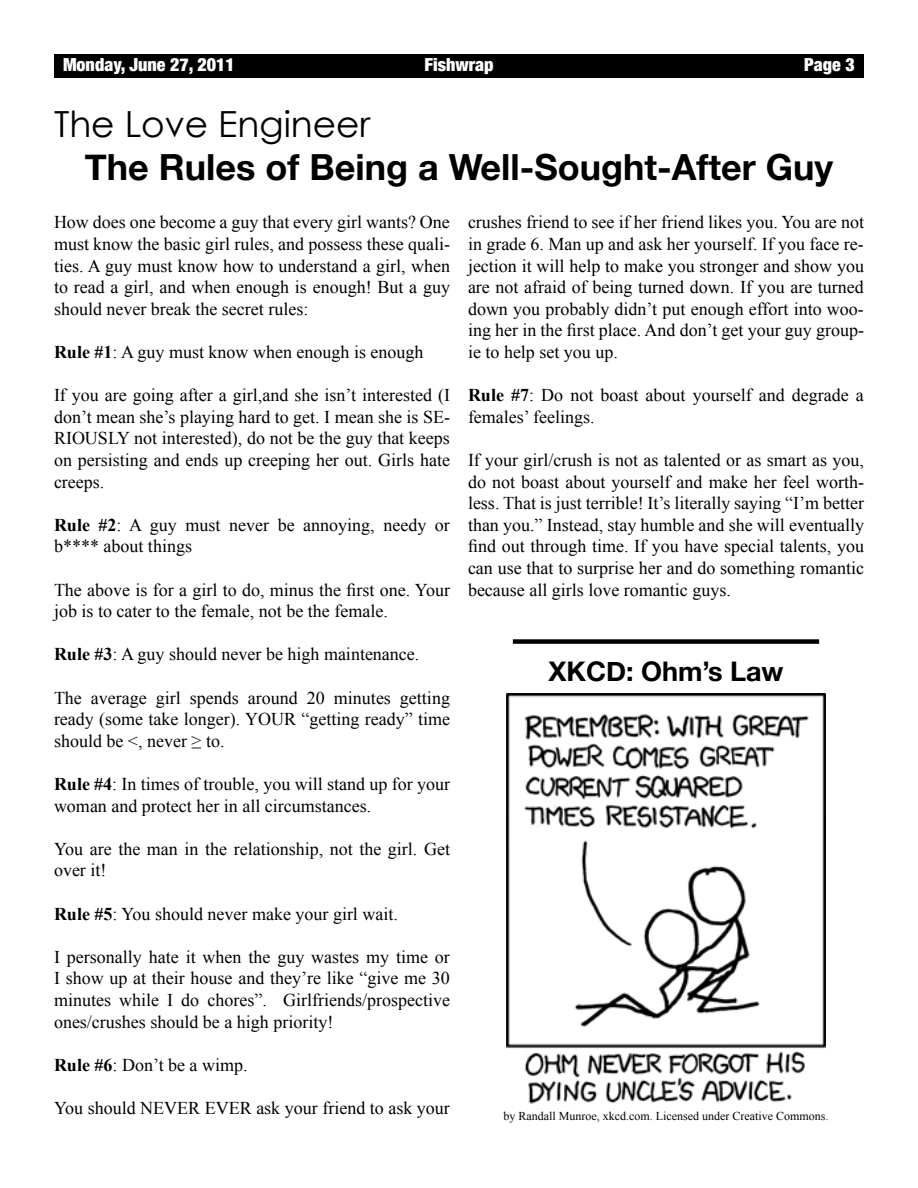
<style>
.page{position:relative;width:918px;height:1188px;background:#fff}
.page>*{position:absolute;margin:0;border:0;box-sizing:border-box;transform-origin:0 0}
.t1{font:700 36px "Helvetica Neue";color:#000}
.t2{font:36px "Century Gothic";color:#000}
.t3{font:700 27px "Helvetica Neue";color:#000}
.t4{font:18px/21.6px "Times New Roman";color:#000;text-align:justify}
.t5{font:900 condensed 18px "Helvetica Neue";color:#fff}
.t6{font:12px "Times New Roman";color:#000}
.s1{font-weight:700}
</style>
<div class="page">
<div style="left:54px;top:54px;width:810px;height:23px;background:#000"></div>
<div style="left:513px;top:639px;width:306px;height:5px;background:#000"></div>
<img style="left:507px;top:693px;width:318px;height:411px">
<p class="t5" style="left:63px;top:54px;width:173px">Monday, June 27, 2011</p>
<p class="t5" style="left:424px;top:54px;width:71px">Fishwrap</p>
<p class="t5" style="left:804px;top:54px;width:52px">Page 3</p>
<h1 class="t2" style="left:54px;top:99px;width:318px">The Love Engineer</h1>
<h1 class="t1" style="left:85px;top:145px;width:750px">The Rules of Being a Well-Sought-After Guy</h1>
<p class="t4" style="left:54px;top:211px;width:398px">How does one become a guy that every girl wants? One must know the basic girl rules, and possess these quali&shy;ties. A guy must know how to understand a girl, when to read a girl, and when enough is enough! But a guy should never break the secret rules:</p>
<p class="t4" style="left:54px;top:341px;width:371px"><span class="s1">Rule #1</span>: A guy must know when enough is enough</p>
<p class="t4" style="left:54px;top:384px;width:398px">If you are going after a girl,and she isn’t interested (I don’t mean she’s playing hard to get. I mean she is SE-RIOUSLY not interested), do not be the guy that keeps on persisting and ends up creeping her out. Girls hate creeps.</p>
<p class="t4" style="left:54px;top:514px;width:397px"><span class="s1">Rule #2</span>: A guy must never be annoying, needy or b**** about things</p>
<p class="t4" style="left:54px;top:579px;width:397px">The above is for a girl to do, minus the first one. Your job is to cater to the female, not be the female.</p>
<p class="t4" style="left:54px;top:643px;width:367px"><span class="s1">Rule #3</span>: A guy should never be high maintenance.</p>
<p class="t4" style="left:54px;top:687px;width:398px">The average girl spends around 20 minutes getting ready (some take longer). YOUR “getting ready” time should be &lt;, never ≥ to.</p>
<p class="t4" style="left:54px;top:773px;width:397px"><span class="s1">Rule #4</span>: In times of trouble, you will stand up for your woman and protect her in all circumstances.</p>
<p class="t4" style="left:54px;top:838px;width:398px">You are the man in the relationship, not the girl. Get over it!</p>
<p class="t4" style="left:54px;top:903px;width:345px"><span class="s1">Rule #5</span>: You should never make your girl wait.</p>
<p class="t4" style="left:54px;top:946px;width:398px">I personally hate it when the guy wastes my time or I show up at their house and they’re like “give me 30 minutes while I do chores”. Girlfriends/prospective ones/crushes should be a high priority!</p>
<p class="t4" style="left:54px;top:1054px;width:195px"><span class="s1">Rule #6</span>: Don’t be a wimp.</p>
<p class="t4" style="left:54px;top:1097px;width:397px">You should NEVER EVER ask your friend to ask your</p>
<p class="t4" style="left:468px;top:211px;width:398px">crushes friend to see if her friend likes you. You are not in grade 6. Man up and ask her yourself. If you face re&shy;jection it will help to make you stronger and show you are not afraid of being turned down. If you are turned down you probably didn’t put enough effort into woo&shy;ing her in the first place. And don’t get your guy group&shy;ie to help set you up.</p>
<p class="t4" style="left:468px;top:384px;width:397px"><span class="s1">Rule #7</span>: Do not boast about yourself and degrade a females’ feelings.</p>
<p class="t4" style="left:468px;top:449px;width:398px">If your girl/crush is not as talented or as smart as you, do not boast about yourself and make her feel worth&shy;less. That is just terrible! It’s literally saying “I’m better than you.” Instead, stay humble and she will eventually find out through time. If you have special talents, you can use that to surprise her and do something romantic because all girls love romantic guys.</p>
<h2 class="t3" style="left:548px;top:655px;width:237px">XKCD: Ohm’s Law</h2>
<p class="t6" style="left:504px;top:1108px;width:326px">by Randall Munroe, xkcd.com. Licensed under Creative Commons.</p>
</div>
